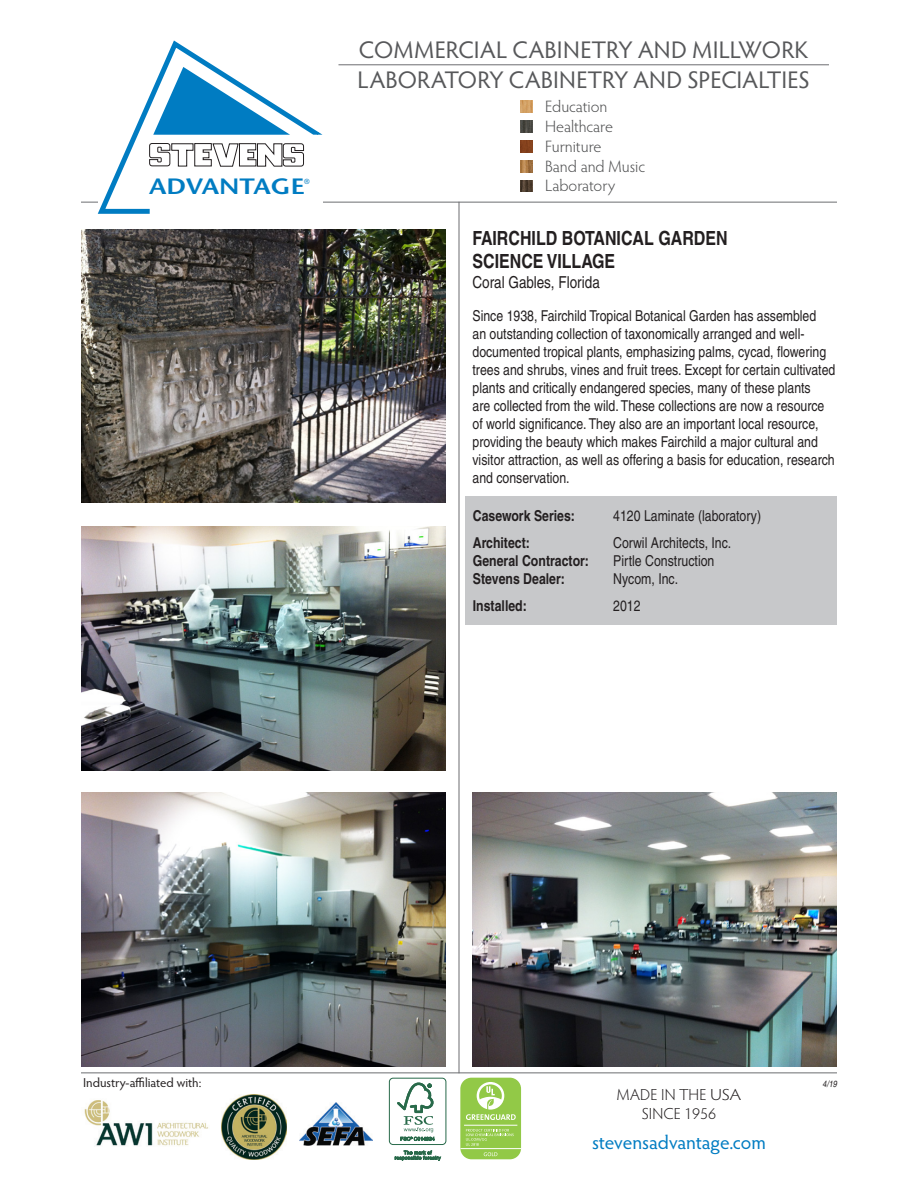
<style>
.page{position:relative;width:918px;height:1188px;background:#fff}
.page>*{position:absolute;margin:0;border:0;box-sizing:border-box;transform-origin:0 0}
.t1{font:24.15px/30px "Hypatia Sans Pro";letter-spacing:.01em;color:#57585a}
.t2{font:600 22.2px "Stone Sans";color:#007cc2;scale:1.17 1}
.t3{font:700 condensed 19.5px "Helvetica";color:#231f20}
.t4{font:19.5px "Hypatia Sans Pro";letter-spacing:-.005em;color:#007cc2}
.t5{font:300 16.5px/19.8px "Hypatia Sans Pro";color:#4b4c4d}
.t6{font:condensed 16.5px "Helvetica";color:#231f20}
.t7{font:300 15.9px/19.5px "Hypatia Sans Pro";letter-spacing:.01em;color:#231f20;text-align:center}
.t8{font:condensed 15px/18px "Helvetica";color:#231f20}
.t9{font:700 condensed 15px "Helvetica";color:#231f20}
.t10{font:12.9px "Hypatia Sans Pro";color:#231f20}
.t11{font:italic condensed 9px "Helvetica";color:#231f20}
.t12{font:7.35px "Stone Sans";color:#007cc2}
</style>
<div class="page">
<hr style="left:338px;top:64px;width:491px;height:1px;background:#6c6d70">
<svg style="left:520px;top:101px;width:12px;height:12px"></svg>
<svg style="left:520px;top:121px;width:12px;height:11px"></svg>
<svg style="left:520px;top:160px;width:12px;height:12px"></svg>
<svg style="left:520px;top:140px;width:12px;height:12px"></svg>
<svg style="left:520px;top:180px;width:12px;height:12px"></svg>
<hr style="left:81px;top:202px;width:756px;height:1px;background:#6c6d70">
<svg style="left:98px;top:40px;width:224px;height:174px"></svg>
<hr style="left:81px;top:1072px;width:756px;height:1px;background:#6c6d70">
<hr style="left:459px;top:202px;width:1px;height:871px;background:#6c6d70">
<img style="left:84px;top:1100px;width:125px;height:46px">
<img style="left:299px;top:1103px;width:74px;height:42px">
<div style="left:460px;top:1078px;width:61px;height:81px;background:#92c947;border-radius:11px"></div>
<hr style="left:460px;top:1148px;width:61px;height:1px;background:#fff">
<svg style="left:484px;top:1152px;width:13px;height:4px"></svg>
<svg style="left:466px;top:1129px;width:48px;height:17px"></svg>
<hr style="left:464px;top:1125px;width:53px;height:1px;background:#fff">
<svg style="left:466px;top:1082px;width:50px;height:38px"></svg>
<div style="left:389px;top:1078px;width:57px;height:67px;border:1px solid #286a4a;border-radius:4px"></div>
<svg style="left:397px;top:1083px;width:38px;height:58px"></svg>
<svg style="left:395px;top:1151px;width:46px;height:10px"></svg>
<img style="left:222px;top:1094px;width:65px;height:65px">
<div style="left:466px;top:496px;width:371px;height:129px;background:#c7c8ca"></div>
<img style="left:81px;top:793px;width:365px;height:273px">
<img style="left:472px;top:793px;width:365px;height:273px">
<img style="left:81px;top:526px;width:365px;height:244px">
<img style="left:81px;top:230px;width:365px;height:272px">
<h1 class="t1" style="left:358px;top:34px;width:454px">COMMERCIAL CABINETRY AND MILLWORK<br>LABORATORY CABINETRY AND SPECIALTIES</h1>
<p class="t5" style="left:545px;top:96px;width:101px">Education<br>Healthcare<br>Furniture<br>Band and Music</p>
<h2 class="t2" style="left:149px;top:173px;width:135px">ADVANTAGE</h2>
<p class="t5" style="left:545px;top:175px;width:71px">Laboratory</p>
<p class="t12" style="left:304px;top:177px;width:7px">®</p>
<p class="t3" style="left:472px;top:226px;width:257px">FAIRCHILD BOTANICAL GARDEN</p>
<p class="t3" style="left:472px;top:249px;width:144px">SCIENCE VILLAGE</p>
<p class="t6" style="left:472px;top:272px;width:129px">Coral Gables, Florida</p>
<p class="t8" style="left:472px;top:306px;width:364px">Since 1938, Fairchild Tropical Botanical Garden has assembled<br>an outstanding collection of taxonomically arranged and well&shy;documented tropical plants, emphasizing palms, cycad, flowering trees and shrubs, vines and fruit trees. Except for certain cultivated plants and critically endangered species, many of these plants<br>are collected from the wild. These collections are now a resource of world significance. They also are an important local resource, providing the beauty which makes Fairchild a major cultural and visitor attraction, as well as offering a basis for education, research and conservation.</p>
<p class="t10" style="left:83px;top:1074px;width:120px">Industry-affiliated with:</p>
<p class="t9" style="left:473px;top:507px;width:104px">Casework Series:</p>
<p class="t8" style="left:613px;top:507px;width:149px">4120 Laminate (laboratory)</p>
<p class="t9" style="left:473px;top:534px;width:59px">Architect:</p>
<p class="t8" style="left:613px;top:534px;width:120px">Corwil Architects, Inc.</p>
<p class="t9" style="left:473px;top:552px;width:118px">General Contractor:</p>
<p class="t8" style="left:613px;top:552px;width:103px">Pirtle Construction</p>
<p class="t9" style="left:473px;top:570px;width:94px">Stevens Dealer:</p>
<p class="t8" style="left:613px;top:570px;width:66px">Nycom, Inc.</p>
<p class="t9" style="left:473px;top:597px;width:55px">Installed:</p>
<p class="t8" style="left:613px;top:597px;width:29px">2012</p>
<p class="t7" style="left:617px;top:1084px;width:126px">MADE IN THE USA<br>SINCE 1956</p>
<h3 class="t4" style="left:592px;top:1130px;width:175px">stevensadvantage.com</h3>
<p class="t11" style="left:823px;top:1079px;width:16px">4/19</p>
</div>
